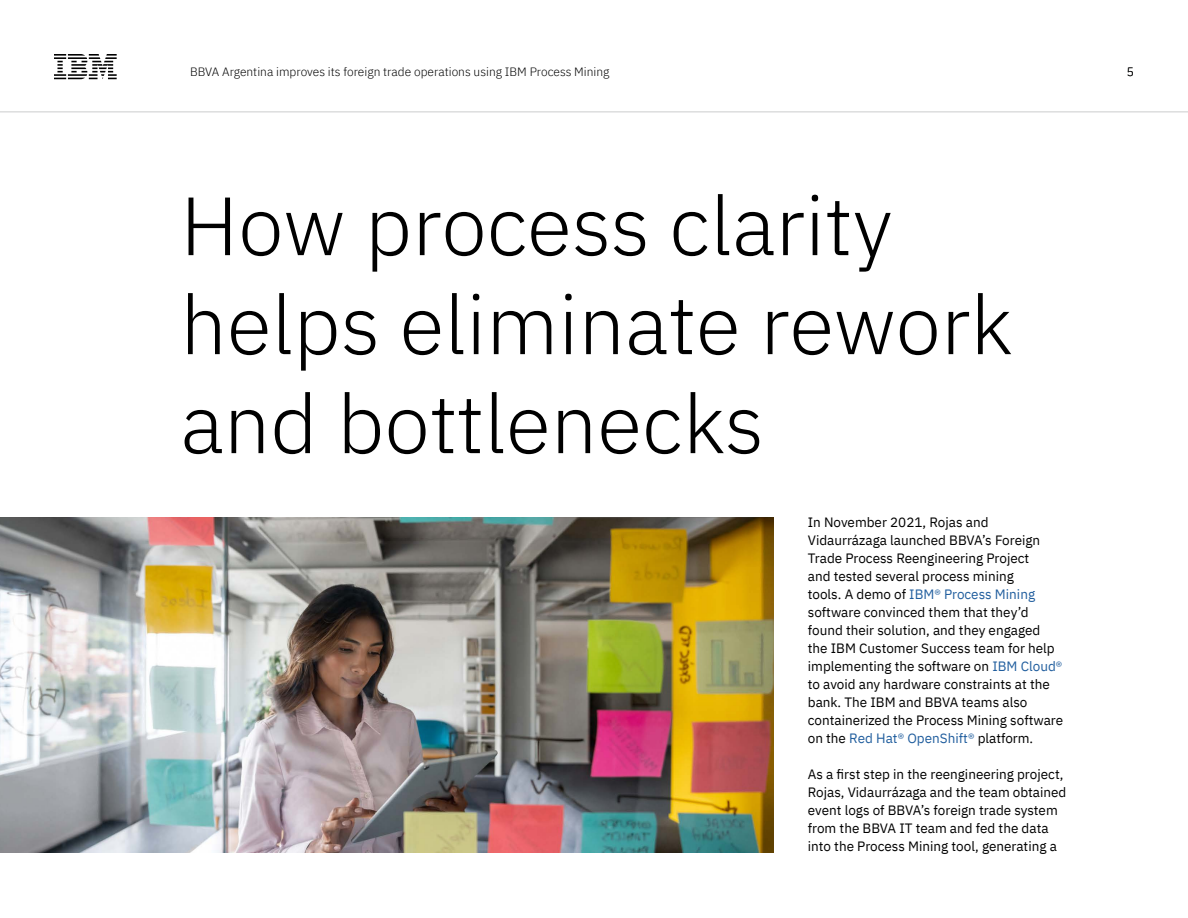
<style>
.page{position:relative;width:1188px;height:918px;background:#fff}
.page>*{position:absolute;margin:0;border:0;box-sizing:border-box;transform-origin:0 0}
.t1{font:300 82.5px/99px "IBM Plex Sans";color:#000}
.t2{font:13.5px/18px "IBM Plex Sans";color:#000}
.t3{font:300 12px "IBM Plex Sans";color:#000101}
.s1{color:#215e9e}
</style>
<div class="page">
<hr style="left:0;top:111px;width:1188px;height:2px;background:#dcddde">
<svg style="left:54px;top:54px;width:63px;height:25px"></svg>
<img style="left:0;top:517px;width:773px;height:335px">
<p class="t3" style="left:190px;top:62px;width:421px">BBVA Argentina improves its foreign trade operations using IBM Process Mining</p>
<p class="t3" style="left:1127px;top:63px;width:9px">5</p>
<p class="t1" style="left:180px;top:170px;width:834px">How process clarity helps eliminate rework and bottlenecks</p>
<p class="t2" style="left:808px;top:512px;width:257px">In November 2021, Rojas and Vidaurrázaga launched BBVA’s Foreign Trade Process Reengineering Project<br>and tested several process mining<br>tools. A demo of <span class="s1">IBM® Process Mining </span>software convinced them that they’d found their solution, and they engaged the IBM Customer Success team for help implementing the software on <span class="s1">IBM Cloud® </span>to avoid any hardware constraints at the bank. The IBM and BBVA teams also containerized the Process Mining software on the <span class="s1">Red Hat® OpenShift®</span> platform.</p>
<p class="t2" style="left:808px;top:764px;width:260px">As a first step in the reengineering project, Rojas, Vidaurrázaga and the team obtained event logs of BBVA’s foreign trade system from the BBVA IT team and fed the data into the Process Mining tool, generating a</p>
</div>
